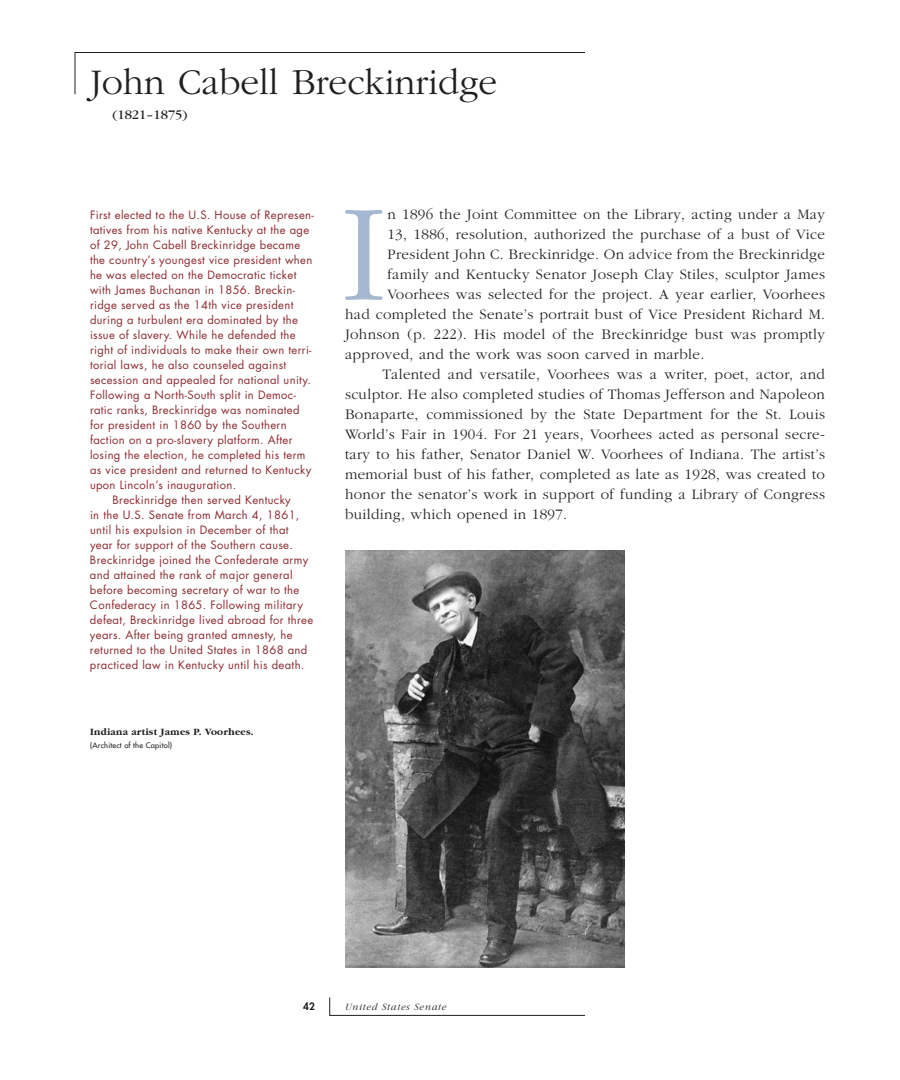
<style>
.page{position:relative;width:900px;height:1080px;background:#fff}
.page>*{position:absolute;margin:0;border:0;box-sizing:border-box;transform-origin:0 0}
.t1{font:300 143.5px "Garamond";color:#a5b8d1}
.t2{font:300 37.5px "Garamond";color:#231f20}
.t3{font:300 15px "Garamond";letter-spacing:.025em;color:#231f20}
.t4{font:13.75px "Garamond";color:#231f20}
.t5{font:11.25px/15px "Futura";letter-spacing:.03em;color:#8b2a2e}
.t6{font:700 10px "Garamond";letter-spacing:.03em;color:#231f20}
.t7{font:italic 300 10px "Garamond";letter-spacing:.08em;color:#231f20}
.t8{font:800 10px "Futura";color:#231f20}
.t9{font:7.5px "Futura";letter-spacing:.03em;color:#231f20}
</style>
<div class="page">
<svg style="left:75px;top:52px;width:510px;height:43px"></svg>
<img style="left:345px;top:551px;width:280px;height:417px">
<svg style="left:329px;top:997px;width:256px;height:19px"></svg>
<h1 class="t2" style="left:90px;top:67px;width:409px">John Cabell Breckinridge</h1>
<p class="t4" style="left:112px;top:110px;width:76px">(1821–1875)</p>
<p class="t5" style="left:90px;top:209px;width:225px">First elected to the U.S. House of Represen-</p>
<p class="t1" style="left:341px;top:198px;width:47px">I</p>
<p class="t3" style="left:387px;top:209px;width:439px">n 1896 the Joint Committee on the Library, acting under a May</p>
<p class="t5" style="left:90px;top:224px;width:221px">tatives from his native Kentucky at the age</p>
<p class="t3" style="left:387px;top:229px;width:439px">13, 1886, resolution, authorized the purchase of a bust of Vice</p>
<p class="t5" style="left:90px;top:239px;width:224px">of 29, John Cabell Breckinridge became the country’s youngest vice president when</p>
<p class="t3" style="left:387px;top:249px;width:439px">President John C. Breckinridge. On advice from the Breckinridge</p>
<p class="t5" style="left:90px;top:269px;width:208px">he was elected on the Democratic ticket</p>
<p class="t3" style="left:387px;top:269px;width:439px">family and Kentucky Senator Joseph Clay Stiles, sculptor James</p>
<p class="t5" style="left:90px;top:284px;width:207px">with James Buchanan in 1856. Breckin-</p>
<p class="t3" style="left:387px;top:289px;width:439px">Voorhees was selected for the project. A year earlier, Voorhees</p>
<p class="t5" style="left:90px;top:299px;width:209px">ridge served as the 14th vice president during a turbulent era dominated by the</p>
<p class="t3" style="left:345px;top:309px;width:481px">had completed the Senate’s portrait bust of Vice President Richard M.</p>
<p class="t5" style="left:90px;top:329px;width:207px">issue of slavery. While he defended the</p>
<p class="t3" style="left:345px;top:329px;width:481px">Johnson (p. 222). His model of the Breckinridge bust was promptly</p>
<p class="t5" style="left:90px;top:344px;width:223px">right of individuals to make their own terri-</p>
<p class="t3" style="left:345px;top:349px;width:361px">approved, and the work was soon carved in marble.</p>
<p class="t5" style="left:90px;top:359px;width:198px">torial laws, he also counseled against</p>
<p class="t5" style="left:90px;top:374px;width:222px">secession and appealed for national unity.</p>
<p class="t3" style="left:383px;top:369px;width:444px">Talented and versatile, Voorhees was a writer, poet, actor, and</p>
<p class="t5" style="left:90px;top:389px;width:207px">Following a North-South split in Democ-</p>
<p class="t3" style="left:345px;top:389px;width:482px">sculptor. He also completed studies of Thomas Jefferson and Napoleon</p>
<p class="t5" style="left:90px;top:404px;width:211px">ratic ranks, Breckinridge was nominated</p>
<p class="t3" style="left:345px;top:409px;width:482px">Bonaparte, commissioned by the State Department for the St. Louis</p>
<p class="t5" style="left:90px;top:419px;width:198px">for president in 1860 by the Southern</p>
<p class="t5" style="left:90px;top:434px;width:204px">faction on a pro-slavery platform. After</p>
<p class="t3" style="left:345px;top:429px;width:481px">World’s Fair in 1904. For 21 years, Voorhees acted as personal secre-</p>
<p class="t5" style="left:90px;top:449px;width:217px">losing the election, he completed his term</p>
<p class="t3" style="left:345px;top:449px;width:482px">tary to his father, Senator Daniel W. Voorhees of Indiana. The artist’s</p>
<p class="t5" style="left:90px;top:464px;width:223px">as vice president and returned to Kentucky</p>
<p class="t3" style="left:345px;top:469px;width:481px">memorial bust of his father, completed as late as 1928, was created to</p>
<p class="t5" style="left:90px;top:479px;width:148px">upon Lincoln’s inauguration.</p>
<p class="t5" style="left:112px;top:494px;width:180px">Breckinridge then served Kentucky</p>
<p class="t3" style="left:345px;top:489px;width:482px">honor the senator’s work in support of funding a Library of Congress</p>
<p class="t5" style="left:90px;top:509px;width:211px">in the U.S. Senate from March 4, 1861,</p>
<p class="t3" style="left:345px;top:509px;width:224px">building, which opened in 1897.</p>
<p class="t5" style="left:90px;top:524px;width:225px">until his expulsion in December of that year for support of the Southern cause.<br>Breckinridge joined the Confederate army and attained the rank of major general before becoming secretary of war to the Confederacy in 1865. Following military defeat, Breckinridge lived abroad for three years. After being granted amnesty, he returned to the United States in 1868 and practiced law in Kentucky until his death.</p>
<p class="t6" style="left:90px;top:728px;width:165px">Indiana artist James P. Voorhees.</p>
<p class="t9" style="left:90px;top:741px;width:84px">(Architect of the Capitol)</p>
<p class="t8" style="left:303px;top:1002px;width:13px">42</p>
<p class="t7" style="left:345px;top:1003px;width:103px">United States Senate</p>
</div>
